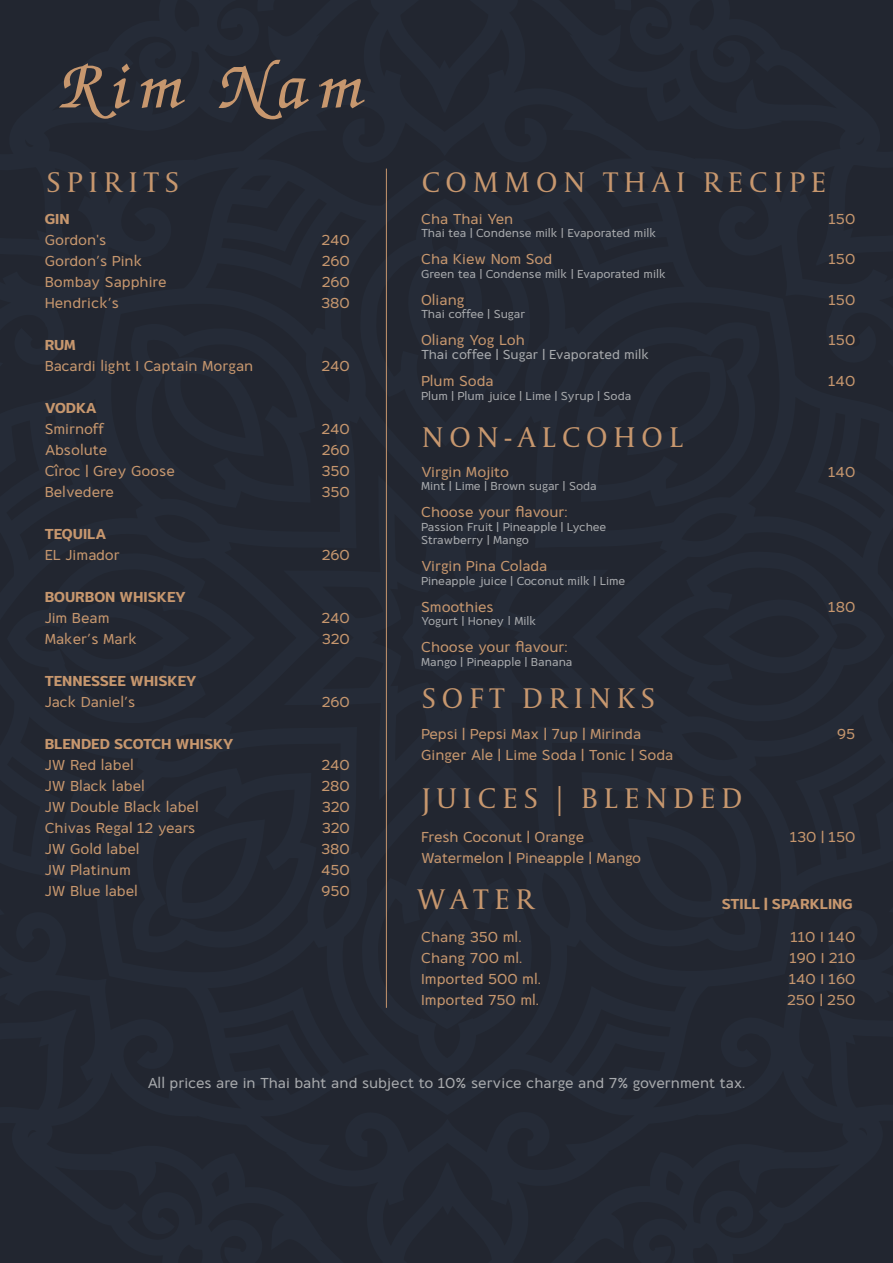
<style>
.page{position:relative;width:893px;height:1263px;background:#222630}
.page>*{position:absolute;margin:0;border:0;box-sizing:border-box;transform-origin:0 0}
.t1{font:30px "Capitolium 2";letter-spacing:.2em;color:#c7976e}
.t2{font:15px "Samakarn";color:#c7976e}
.t3{font:700 15px "Samakarn";color:#c7976e}
.t4{font:15px "Samakarn";color:#a8aaad}
.t5{font:13.5px "Samakarn";color:#a8aaad}
.t6{font:12px/13.5px "Samakarn";color:#a8aaad}
</style>
<div class="page">
<svg style="left:889px;top:892px;width:4px;height:22px"></svg>
<svg style="left:887px;top:358px;width:6px;height:25px"></svg>
<svg style="left:0;top:360px;width:3px;height:26px"></svg>
<div style="left:283px;top:475px;width:326px;height:325px;background:#222630"></div>
<div style="left:402px;top:593px;width:88px;height:88px;background:#222630"></div>
<svg style="left:59px;top:63px;width:71px;height:56px;background:#4c4441"></svg>
<svg style="left:141px;top:77px;width:44px;height:31px"></svg>
<svg style="left:219px;top:60px;width:90px;height:59px;background:#474040"></svg>
<svg style="left:321px;top:77px;width:44px;height:31px"></svg>
<hr style="left:386px;top:169px;width:1px;height:839px;background:#c7976e">
<h1 class="t1" style="left:47px;top:162px;width:134px">SPIRITS</h1>
<p class="t3" style="left:45px;top:208px;width:26px">GIN</p>
<p class="t2" style="left:45px;top:229px;width:63px">Gordon's</p>
<p class="t2" style="left:321px;top:229px;width:30px">240</p>
<p class="t2" style="left:45px;top:250px;width:99px">Gordon’s Pink</p>
<p class="t2" style="left:322px;top:250px;width:30px">260</p>
<p class="t2" style="left:45px;top:271px;width:123px">Bombay Sapphire</p>
<p class="t2" style="left:322px;top:271px;width:30px">260</p>
<p class="t2" style="left:45px;top:292px;width:76px">Hendrick’s</p>
<p class="t2" style="left:321px;top:292px;width:30px">380</p>
<p class="t3" style="left:45px;top:334px;width:33px">RUM</p>
<p class="t2" style="left:45px;top:355px;width:210px">Bacardi light I Captain Morgan</p>
<p class="t2" style="left:321px;top:355px;width:30px">240</p>
<p class="t3" style="left:45px;top:397px;width:54px">VODKA</p>
<p class="t2" style="left:45px;top:418px;width:61px">Smirnoff</p>
<p class="t2" style="left:321px;top:418px;width:30px">240</p>
<p class="t2" style="left:45px;top:439px;width:64px">Absolute</p>
<p class="t2" style="left:322px;top:439px;width:30px">260</p>
<p class="t2" style="left:45px;top:460px;width:132px">Cîroc | Grey Goose</p>
<p class="t2" style="left:321px;top:460px;width:30px">350</p>
<p class="t2" style="left:45px;top:481px;width:71px">Belvedere</p>
<p class="t2" style="left:321px;top:481px;width:30px">350</p>
<p class="t3" style="left:45px;top:523px;width:63px">TEQUILA</p>
<p class="t2" style="left:45px;top:544px;width:77px">EL Jimador</p>
<p class="t2" style="left:322px;top:544px;width:30px">260</p>
<p class="t3" style="left:45px;top:586px;width:143px">BOURBON WHISKEY</p>
<p class="t2" style="left:45px;top:607px;width:67px">Jim Beam</p>
<p class="t2" style="left:321px;top:607px;width:30px">240</p>
<p class="t2" style="left:45px;top:628px;width:94px">Maker’s Mark</p>
<p class="t2" style="left:322px;top:628px;width:30px">320</p>
<p class="t3" style="left:45px;top:670px;width:154px">TENNESSEE WHISKEY</p>
<p class="t2" style="left:45px;top:691px;width:92px">Jack Daniel’s</p>
<p class="t2" style="left:322px;top:691px;width:30px">260</p>
<p class="t3" style="left:45px;top:733px;width:191px">BLENDED SCOTCH WHISKY</p>
<p class="t2" style="left:45px;top:754px;width:91px">JW Red label</p>
<p class="t2" style="left:321px;top:754px;width:30px">240</p>
<p class="t2" style="left:45px;top:775px;width:102px">JW Black label</p>
<p class="t2" style="left:321px;top:775px;width:30px">280</p>
<p class="t2" style="left:45px;top:796px;width:156px">JW Double Black label</p>
<p class="t2" style="left:322px;top:796px;width:30px">320</p>
<p class="t2" style="left:45px;top:817px;width:152px">Chivas Regal 12 years</p>
<p class="t2" style="left:322px;top:817px;width:30px">320</p>
<p class="t2" style="left:45px;top:838px;width:96px">JW Gold label</p>
<p class="t2" style="left:321px;top:838px;width:30px">380</p>
<p class="t2" style="left:45px;top:859px;width:88px">JW Platinum</p>
<p class="t2" style="left:321px;top:859px;width:30px">450</p>
<p class="t2" style="left:45px;top:880px;width:95px">JW Blue label</p>
<p class="t2" style="left:321px;top:880px;width:30px">950</p>
<h1 class="t1" style="left:422px;top:162px;width:406px">COMMON THAI RECIPE</h1>
<p class="t2" style="left:421px;top:208px;width:94px">Cha Thai Yen</p>
<p class="t2" style="left:829px;top:208px;width:28px">150</p>
<p class="t6" style="left:421px;top:226px;width:237px">Thai tea | Condense milk | Evaporated milk</p>
<p class="t2" style="left:421px;top:249px;width:133px">Cha Kiew Nom Sod</p>
<p class="t2" style="left:829px;top:249px;width:28px">150</p>
<p class="t6" style="left:421px;top:267px;width:246px">Green tea | Condense milk | Evaporated milk</p>
<p class="t2" style="left:421px;top:289px;width:45px">Oliang</p>
<p class="t2" style="left:829px;top:289px;width:28px">150</p>
<p class="t6" style="left:421px;top:307px;width:106px">Thai coffee | Sugar</p>
<p class="t2" style="left:421px;top:330px;width:105px">Oliang Yog Loh</p>
<p class="t2" style="left:829px;top:330px;width:28px">150</p>
<p class="t5" style="left:421px;top:345px;width:230px">Thai coffee | Sugar | Evaporated milk</p>
<p class="t2" style="left:421px;top:370px;width:74px">Plum Soda</p>
<p class="t2" style="left:828px;top:370px;width:29px">140</p>
<p class="t6" style="left:421px;top:388px;width:212px">Plum | Plum juice | Lime | Syrup | Soda</p>
<h1 class="t1" style="left:422px;top:417px;width:263px">NON-ALCOHOL</h1>
<p class="t2" style="left:421px;top:461px;width:89px">Virgin Mojito</p>
<p class="t2" style="left:828px;top:461px;width:29px">140</p>
<p class="t6" style="left:421px;top:479px;width:177px">Mint | Lime | Brown sugar | Soda</p>
<p class="t2" style="left:421px;top:501px;width:148px">Choose your flavour:</p>
<p class="t6" style="left:421px;top:519px;width:187px">Passion Fruit | Pineapple | Lychee<br>Strawberry | Mango</p>
<p class="t2" style="left:421px;top:555px;width:128px">Virgin Pina Colada</p>
<p class="t6" style="left:421px;top:573px;width:206px">Pineapple juice | Coconut milk | Lime</p>
<p class="t2" style="left:421px;top:596px;width:74px">Smoothies</p>
<p class="t2" style="left:828px;top:596px;width:28px">180</p>
<p class="t6" style="left:421px;top:614px;width:117px">Yogurt | Honey l Milk</p>
<p class="t2" style="left:421px;top:636px;width:148px">Choose your flavour:</p>
<p class="t6" style="left:421px;top:654px;width:153px">Mango | Pineapple | Banana</p>
<h1 class="t1" style="left:422px;top:679px;width:235px">SOFT DRINKS</h1>
<p class="t2" style="left:421px;top:723px;width:222px">Pepsi | Pepsi Max | 7up | Mirinda</p>
<p class="t2" style="left:837px;top:723px;width:19px">95</p>
<p class="t2" style="left:421px;top:744px;width:254px">Ginger Ale | Lime Soda | Tonic | Soda</p>
<h1 class="t1" style="left:422px;top:779px;width:322px">JUICES | BLENDED</h1>
<p class="t2" style="left:421px;top:826px;width:165px">Fresh Coconut | Orange</p>
<p class="t2" style="left:790px;top:826px;width:67px">130 | 150</p>
<p class="t2" style="left:421px;top:847px;width:222px">Watermelon | Pineapple | Mango</p>
<h1 class="t1" style="left:417px;top:879px;width:119px">WATER</h1>
<p class="t3" style="left:722px;top:893px;width:132px">STILL | SPARKLING</p>
<p class="t2" style="left:421px;top:926px;width:102px">Chang 350 ml.</p>
<p class="t2" style="left:790px;top:926px;width:66px">110 I 140</p>
<p class="t2" style="left:421px;top:947px;width:103px">Chang 700 ml.</p>
<p class="t2" style="left:790px;top:947px;width:67px">190 I 210</p>
<p class="t2" style="left:421px;top:968px;width:121px">Imported 500 ml.</p>
<p class="t2" style="left:789px;top:968px;width:68px">140 I 160</p>
<p class="t2" style="left:421px;top:989px;width:120px">Imported 750 ml.</p>
<p class="t2" style="left:787px;top:989px;width:70px">250 | 250</p>
<p class="t4" style="left:147px;top:1072px;width:599px">All prices are in Thai baht and subject to 10% service charge and 7% government tax.</p>
</div>
